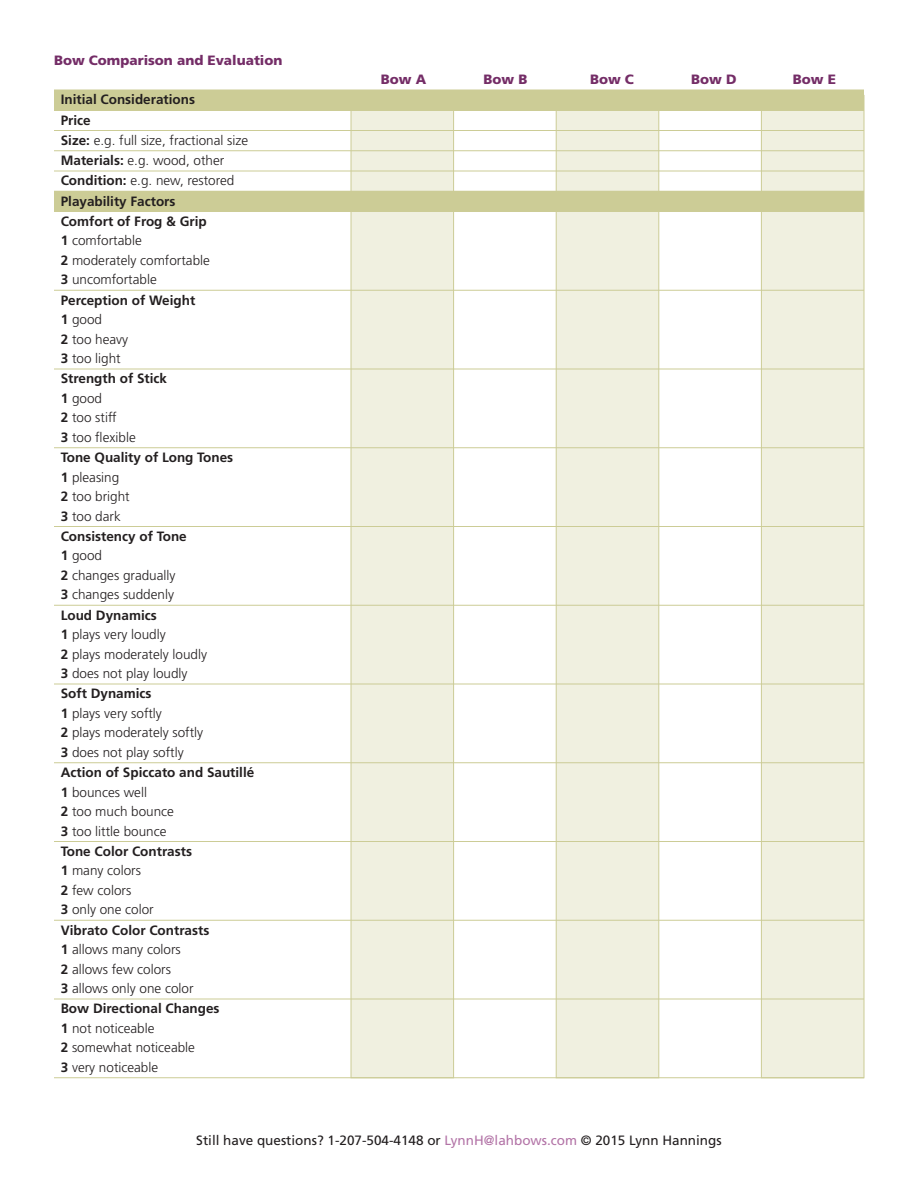
<style>
.page{position:relative;width:918px;height:1188px;background:#fff}
.page>*{position:absolute;margin:0;border:0;box-sizing:border-box;transform-origin:0 0}
.body{font:300 13.5px "Frutiger";color:#231f20}
.subhead{font:700 13.5px "Frutiger";color:#231f20}
.subhead-2{font:300 13.5px "Frutiger";color:#231f20}
.t1{font:13.5px "Frutiger";color:#231f20}
.Head{font:900 13.5px "Frutiger";color:#742d67}
.s1{font-weight:700}
.s2{color:#b374a7}
</style>
<div class="page">
<div style="left:761px;top:95px;width:103px;height:983px;background:#f0f0e0;border:1px solid #cccc96"></div>
<div style="left:556px;top:95px;width:103px;height:983px;background:#f0f0e0;border:1px solid #cccc96"></div>
<div style="left:351px;top:95px;width:103px;height:983px;background:#f0f0e0;border:1px solid #cccc96"></div>
<div style="left:54px;top:90px;width:810px;height:20px;background:#cccc96"></div>
<div style="left:54px;top:191px;width:810px;height:20px;background:#cccc96"></div>
<hr style="left:54px;top:110px;width:810px;height:1px;background:#cccc96">
<hr style="left:54px;top:130px;width:810px;height:1px;background:#cccc96">
<hr style="left:54px;top:150px;width:810px;height:1px;background:#cccc96">
<hr style="left:54px;top:171px;width:810px;height:1px;background:#cccc96">
<hr style="left:54px;top:211px;width:810px;height:1px;background:#cccc96">
<hr style="left:54px;top:290px;width:810px;height:1px;background:#cccc96">
<hr style="left:54px;top:369px;width:810px;height:1px;background:#cccc96">
<hr style="left:54px;top:447px;width:810px;height:1px;background:#cccc96">
<hr style="left:54px;top:526px;width:810px;height:1px;background:#cccc96">
<hr style="left:54px;top:605px;width:810px;height:1px;background:#cccc96">
<hr style="left:54px;top:684px;width:810px;height:1px;background:#cccc96">
<hr style="left:54px;top:762px;width:810px;height:1px;background:#cccc96">
<hr style="left:54px;top:841px;width:810px;height:1px;background:#cccc96">
<hr style="left:54px;top:920px;width:810px;height:1px;background:#cccc96">
<hr style="left:54px;top:999px;width:810px;height:1px;background:#cccc96">
<hr style="left:54px;top:1077px;width:810px;height:1px;background:#cccc96">
<p class="Head" style="left:54px;top:52px;width:230px">Bow Comparison and Evaluation</p>
<p class="subhead" style="left:61px;top:92px;width:136px">Initial Considerations</p>
<p class="subhead" style="left:61px;top:112px;width:32px">Price</p>
<p class="subhead-2" style="left:61px;top:132px;width:189px"><span class="s1">Size:</span> e.g. full size, fractional size</p>
<p class="subhead-2" style="left:61px;top:153px;width:165px"><span class="s1">Materials:</span> e.g. wood, other</p>
<p class="subhead-2" style="left:61px;top:173px;width:175px"><span class="s1">Condition:</span> e.g. new, restored</p>
<p class="subhead" style="left:61px;top:193px;width:116px">Playability Factors</p>
<p class="subhead" style="left:61px;top:213px;width:148px">Comfort of Frog &amp; Grip</p>
<p class="body" style="left:61px;top:233px;width:82px"><span class="s1">1</span> comfortable</p>
<p class="body" style="left:61px;top:252px;width:151px"><span class="s1">2</span> moderately comfortable</p>
<p class="body" style="left:61px;top:272px;width:98px"><span class="s1">3</span> uncomfortable</p>
<p class="subhead" style="left:61px;top:292px;width:136px">Perception of Weight</p>
<p class="body" style="left:61px;top:312px;width:43px"><span class="s1">1</span> good</p>
<p class="body" style="left:61px;top:331px;width:69px"><span class="s1">2</span> too heavy</p>
<p class="body" style="left:61px;top:351px;width:62px"><span class="s1">3</span> too light</p>
<p class="subhead" style="left:61px;top:371px;width:108px">Strength of Stick</p>
<p class="body" style="left:61px;top:390px;width:43px"><span class="s1">1</span> good</p>
<p class="body" style="left:61px;top:410px;width:58px"><span class="s1">2</span> too stiff</p>
<p class="body" style="left:61px;top:429px;width:77px"><span class="s1">3</span> too flexible</p>
<p class="subhead" style="left:61px;top:449px;width:174px">Tone Quality of Long Tones</p>
<p class="body" style="left:61px;top:469px;width:60px"><span class="s1">1</span> pleasing</p>
<p class="body" style="left:61px;top:489px;width:71px"><span class="s1">2</span> too bright</p>
<p class="body" style="left:61px;top:508px;width:62px"><span class="s1">3</span> too dark</p>
<p class="subhead" style="left:61px;top:528px;width:128px">Consistency of Tone</p>
<p class="body" style="left:61px;top:548px;width:43px"><span class="s1">1</span> good</p>
<p class="body" style="left:61px;top:567px;width:116px"><span class="s1">2</span> changes gradually</p>
<p class="body" style="left:61px;top:587px;width:115px"><span class="s1">3</span> changes suddenly</p>
<p class="subhead" style="left:61px;top:607px;width:97px">Loud Dynamics</p>
<p class="body" style="left:61px;top:627px;width:107px"><span class="s1">1</span> plays very loudly</p>
<p class="body" style="left:61px;top:646px;width:148px"><span class="s1">2</span> plays moderately loudly</p>
<p class="body" style="left:61px;top:666px;width:128px"><span class="s1">3</span> does not play loudly</p>
<p class="subhead" style="left:61px;top:686px;width:92px">Soft Dynamics</p>
<p class="body" style="left:61px;top:705px;width:103px"><span class="s1">1</span> plays very softly</p>
<p class="body" style="left:61px;top:725px;width:144px"><span class="s1">2</span> plays moderately softly</p>
<p class="body" style="left:61px;top:744px;width:125px"><span class="s1">3</span> does not play softly</p>
<p class="subhead" style="left:61px;top:764px;width:195px">Action of Spiccato and Sautillé</p>
<p class="body" style="left:61px;top:784px;width:88px"><span class="s1">1</span> bounces well</p>
<p class="body" style="left:61px;top:804px;width:115px"><span class="s1">2</span> too much bounce</p>
<p class="body" style="left:61px;top:823px;width:107px"><span class="s1">3</span> too little bounce</p>
<p class="subhead" style="left:61px;top:843px;width:133px">Tone Color Contrasts</p>
<p class="body" style="left:61px;top:863px;width:82px"><span class="s1">1</span> many colors</p>
<p class="body" style="left:61px;top:882px;width:72px"><span class="s1">2</span> few colors</p>
<p class="body" style="left:61px;top:902px;width:95px"><span class="s1">3</span> only one color</p>
<p class="subhead" style="left:61px;top:922px;width:150px">Vibrato Color Contrasts</p>
<p class="body" style="left:61px;top:942px;width:122px"><span class="s1">1</span> allows many colors</p>
<p class="body" style="left:61px;top:961px;width:112px"><span class="s1">2</span> allows few colors</p>
<p class="body" style="left:61px;top:981px;width:134px"><span class="s1">3</span> allows only one color</p>
<p class="subhead" style="left:61px;top:1001px;width:160px">Bow Directional Changes</p>
<p class="body" style="left:61px;top:1020px;width:95px"><span class="s1">1</span> not noticeable</p>
<p class="body" style="left:61px;top:1040px;width:136px"><span class="s1">2</span> somewhat noticeable</p>
<p class="body" style="left:61px;top:1059px;width:99px"><span class="s1">3</span> very noticeable</p>
<p class="Head" style="left:381px;top:71px;width:47px">Bow A</p>
<p class="Head" style="left:484px;top:71px;width:45px">Bow B</p>
<p class="Head" style="left:590px;top:71px;width:45px">Bow C</p>
<p class="Head" style="left:691px;top:71px;width:47px">Bow D</p>
<p class="Head" style="left:793px;top:71px;width:45px">Bow E</p>
<p class="t1" style="left:196px;top:1132px;width:527px">Still have questions? 1-207-504-4148 or <span class="s2">LynnH@lahbows.com</span> © 2015 Lynn Hannings</p>
</div>
